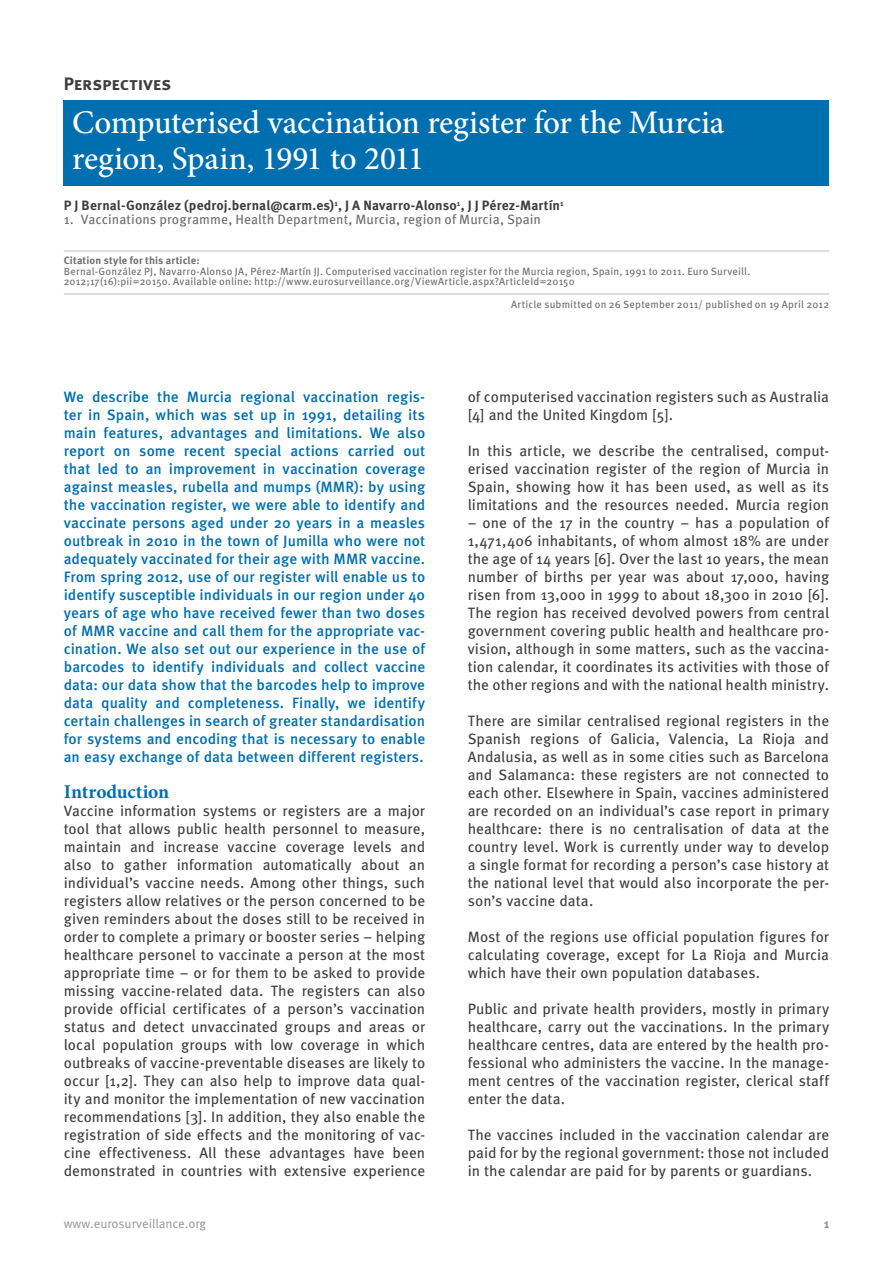
<style>
.page{position:relative;width:893px;height:1263px;background:#fff}
.page>*{position:absolute;margin:0;border:0;box-sizing:border-box;transform-origin:0 0}
.t1{font:500 33px/36px "Minion Pro";letter-spacing:-.01em;color:#fff}
.t2{font:700 19.5px "Minion Pro";letter-spacing:-.005em;color:#006faf}
.t3{font:700 18px "Meta Pro";letter-spacing:.005em;color:#3e3e3f}
.t4{font:15px/18px "Meta Pro";color:#3e3e3f;text-align:justify}
.t5{font:500 15px/18px "Meta Pro";letter-spacing:.005em;color:#006faf;text-align:justify}
.t6{font:700 13.5px "Meta Pro";letter-spacing:.005em;color:#3e3e3f}
.t7{font:13.5px "Meta Pro";letter-spacing:.005em;color:#6c6d70}
.t8{font:12.75px "Meta Pro";color:#939598}
.t9{font:700 12.75px "Meta Pro";color:#939598}
.t10{font:10.5px/10.5px "Meta Pro";letter-spacing:.015em;color:#6c6d70}
.t11{font:700 10.5px "Meta Pro";letter-spacing:.015em;color:#6c6d70}
</style>
<div class="page">
<hr style="left:64px;top:251px;width:765px;height:1px;background:#bcbdc0">
<hr style="left:64px;top:294px;width:765px;height:1px;background:#bcbdc0">
<div style="left:64px;top:100px;width:765px;height:86px;background:#006faf"></div>
<p class="t3" style="left:64px;top:72px;width:109px">Perspectives</p>
<h1 class="t1" style="left:72px;top:104px;width:654px">Computerised vaccination register for the Murcia region, Spain, 1991 to 2011</h1>
<p class="t6" style="left:64px;top:197px;width:501px">P J Bernal-González (pedroj.bernal@carm.es)<sup>1</sup>, J A Navarro-Alonso<sup>1</sup>, J J Pérez-Martín<sup>1</sup></p>
<p class="t7" style="left:64px;top:211px;width:479px">1. Vaccinations programme, Health Department, Murcia, region of Murcia, Spain</p>
<p class="t11" style="left:64px;top:254px;width:137px">Citation style for this article:</p>
<p class="t10" style="left:64px;top:266px;width:688px">Bernal-González PJ, Navarro-Alonso JA, Pérez-Martín JJ. Computerised vaccination register for the Murcia region, Spain, 1991 to 2011. Euro Surveill.<br>2012;17(16):pii=20150. Available online: http://www.eurosurveillance.org/ViewArticle.aspx?ArticleId=20150</p>
<p class="t10" style="left:511px;top:300px;width:319px">Article submitted on 26 September 2011/ published on 19 April 2012</p>
<p class="t5" style="left:64px;top:388px;width:363px">We describe the Murcia regional vaccination regis&shy;ter in Spain, which was set up in 1991, detailing its main features, advantages and limitations. We also report on some recent special actions carried out that led to an improvement in vaccination coverage against measles, rubella and mumps (MMR): by using the vaccination register, we were able to identify and vaccinate persons aged under 20 years in a measles outbreak in 2010 in the town of Jumilla who were not adequately vaccinated for their age with MMR vaccine.<br>From spring 2012, use of our register will enable us to identify susceptible individuals in our region under 40 years of age who have received fewer than two doses of MMR vaccine and call them for the appropriate vac&shy;cination. We also set out our experience in the use of barcodes to identify individuals and collect vaccine data: our data show that the barcodes help to improve data quality and completeness. Finally, we identify certain challenges in search of greater standardisation for systems and encoding that is necessary to enable an easy exchange of data between different registers.</p>
<h2 class="t2" style="left:64px;top:778px;width:107px">Introduction</h2>
<p class="t4" style="left:64px;top:802px;width:363px">Vaccine information systems or registers are a major tool that allows public health personnel to measure, maintain and increase vaccine coverage levels and also to gather information automatically about an individual’s vaccine needs. Among other things, such registers allow relatives or the person concerned to be given reminders about the doses still to be received in order to complete a primary or booster series – helping healthcare personel to vaccinate a person at the most appropriate time – or for them to be asked to provide missing vaccine-related data. The registers can also provide official certificates of a person’s vaccination status and detect unvaccinated groups and areas or local population groups with low coverage in which outbreaks of vaccine-preventable diseases are likely to occur [1,2]. They can also help to improve data qual&shy;ity and monitor the implementation of new vaccination recommendations [3]. In addition, they also enable the registration of side effects and the monitoring of vac&shy;cine effectiveness. All these advantages have been demonstrated in countries with extensive experience</p>
<p class="t4" style="left:468px;top:388px;width:363px">of computerised vaccination registers such as Australia [4] and the United Kingdom [5].</p>
<p class="t4" style="left:468px;top:442px;width:363px">In this article, we describe the centralised, comput&shy;erised vaccination register of the region of Murcia in Spain, showing how it has been used, as well as its limitations and the resources needed. Murcia region</p>
<p class="t4" style="left:468px;top:514px;width:363px">– one of the 17 in the country – has a population of 1,471,406 inhabitants, of whom almost 18% are under the age of 14 years [6]. Over the last 10 years, the mean number of births per year was about 17,000, having risen from 13,000 in 1999 to about 18,300 in 2010 [6].<br>The region has received devolved powers from central government covering public health and healthcare pro&shy;vision, although in some matters, such as the vaccina&shy;tion calendar, it coordinates its activities with those of the other regions and with the national health ministry.</p>
<p class="t4" style="left:468px;top:712px;width:363px">There are similar centralised regional registers in the Spanish regions of Galicia, Valencia, La Rioja and Andalusia, as well as in some cities such as Barcelona and Salamanca: these registers are not connected to each other. Elsewhere in Spain, vaccines administered are recorded on an individual’s case report in primary healthcare: there is no centralisation of data at the country level. Work is currently under way to develop a single format for recording a person’s case history at the national level that would also incorporate the per&shy;son’s vaccine data.</p>
<p class="t4" style="left:468px;top:928px;width:363px">Most of the regions use official population figures for calculating coverage, except for La Rioja and Murcia which have their own population databases.</p>
<p class="t4" style="left:468px;top:1000px;width:363px">Public and private health providers, mostly in primary healthcare, carry out the vaccinations. In the primary healthcare centres, data are entered by the health pro&shy;fessional who administers the vaccine. In the manage&shy;ment centres of the vaccination register, clerical staff enter the data.</p>
<p class="t4" style="left:468px;top:1126px;width:363px">The vaccines included in the vaccination calendar are paid for by the regional government: those not included in the calendar are paid for by parents or guardians.</p>
<p class="t8" style="left:64px;top:1215px;width:144px">www.eurosurveillance.org</p>
<p class="t9" style="left:824px;top:1215px;width:7px">1</p>
</div>
